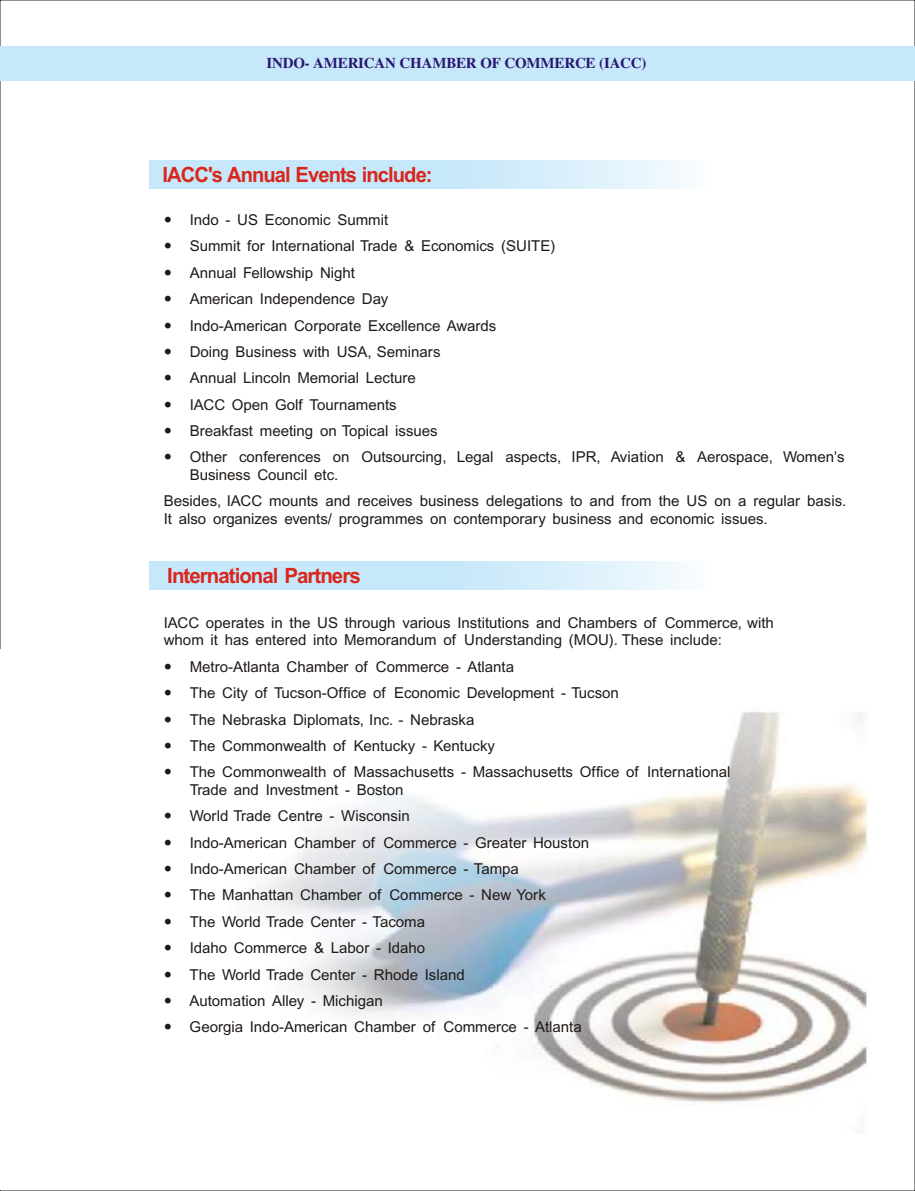
<style>
.page{position:relative;width:915px;height:1191px;background:#fff}
.page>*{position:absolute;margin:0;border:0;box-sizing:border-box;transform-origin:0 0}
.t1{font:700 21px "Arial";letter-spacing:-.045em;color:#d9261c;scale:.96 1}
.t2{font:700 21px "Arial";letter-spacing:-.045em;color:#d9261c}
.t3{font:15px/26.4px "Arial";color:#1f1a17}
.t4{font:700 15px "Times New Roman";letter-spacing:-.01em;color:#291770}
</style>
<div class="page">
<svg style="left:149px;top:160px;width:535px;height:29px;background:#cfebfa"></svg>
<svg style="left:149px;top:561px;width:535px;height:28px;background:#cfebfa"></svg>
<img style="left:264px;top:711px;width:604px;height:415px">
<div style="left:0;top:47px;width:914px;height:34px;background:#c7e8fa"></div>
<p class="t4" style="left:266px;top:58px;width:381px">INDO- AMERICAN CHAMBER OF COMMERCE (IACC)</p>
<h1 class="t1" style="left:162px;top:167px;width:283px">IACC's Annual Events include:</h1>
<p class="t3" style="left:190px;top:208px;width:656px">Indo - US Economic Summit<br>Summit for International Trade &amp; Economics (SUITE)<br>Annual Fellowship Night<br>American Independence Day<br>Indo-American Corporate Excellence Awards<br>Doing Business with USA, Seminars<br>Annual Lincoln Memorial Lecture<br>IACC Open Golf Tournaments<br>Breakfast meeting on Topical issues<br>Other conferences on Outsourcing, Legal aspects, IPR, Aviation &amp; Aerospace, Women's</p>
<p class="t3" style="left:164px;top:463px;width:683px;text-indent:26px">Business Council etc.<br>Besides, IACC mounts and receives business delegations to and from the US on a regular basis.</p>
<p class="t3" style="left:164px;top:507px;width:605px">It also organizes events/ programmes on contemporary business and economic issues.</p>
<h1 class="t2" style="left:167px;top:567px;width:195px">International Partners</h1>
<p class="t3" style="left:164px;top:615px;width:611px;line-height:17.5px">IACC operates in the US through various Institutions and Chambers of Commerce, with whom it has entered into Memorandum of Understanding (MOU). These include:</p>
<p class="t3" style="left:190px;top:655px;width:542px">Metro-Atlanta Chamber of Commerce - Atlanta<br>The City of Tucson-Office of Economic Development - Tucson<br>The Nebraska Diplomats, Inc. - Nebraska<br>The Commonwealth of Kentucky - Kentucky<br>The Commonwealth of Massachusetts - Massachusetts Office of International</p>
<p class="t3" style="left:189px;top:778px;width:401px">Trade and Investment - Boston<br>World Trade Centre - Wisconsin<br>Indo-American Chamber of Commerce - Greater Houston Indo-American Chamber of Commerce - Tampa<br>The Manhattan Chamber of Commerce - New York<br>The World Trade Center - Tacoma<br>Idaho Commerce &amp; Labor - Idaho<br>The World Trade Center - Rhode Island<br>Automation Alley - Michigan<br>Georgia Indo-American Chamber of Commerce - Atlanta</p>
</div>
